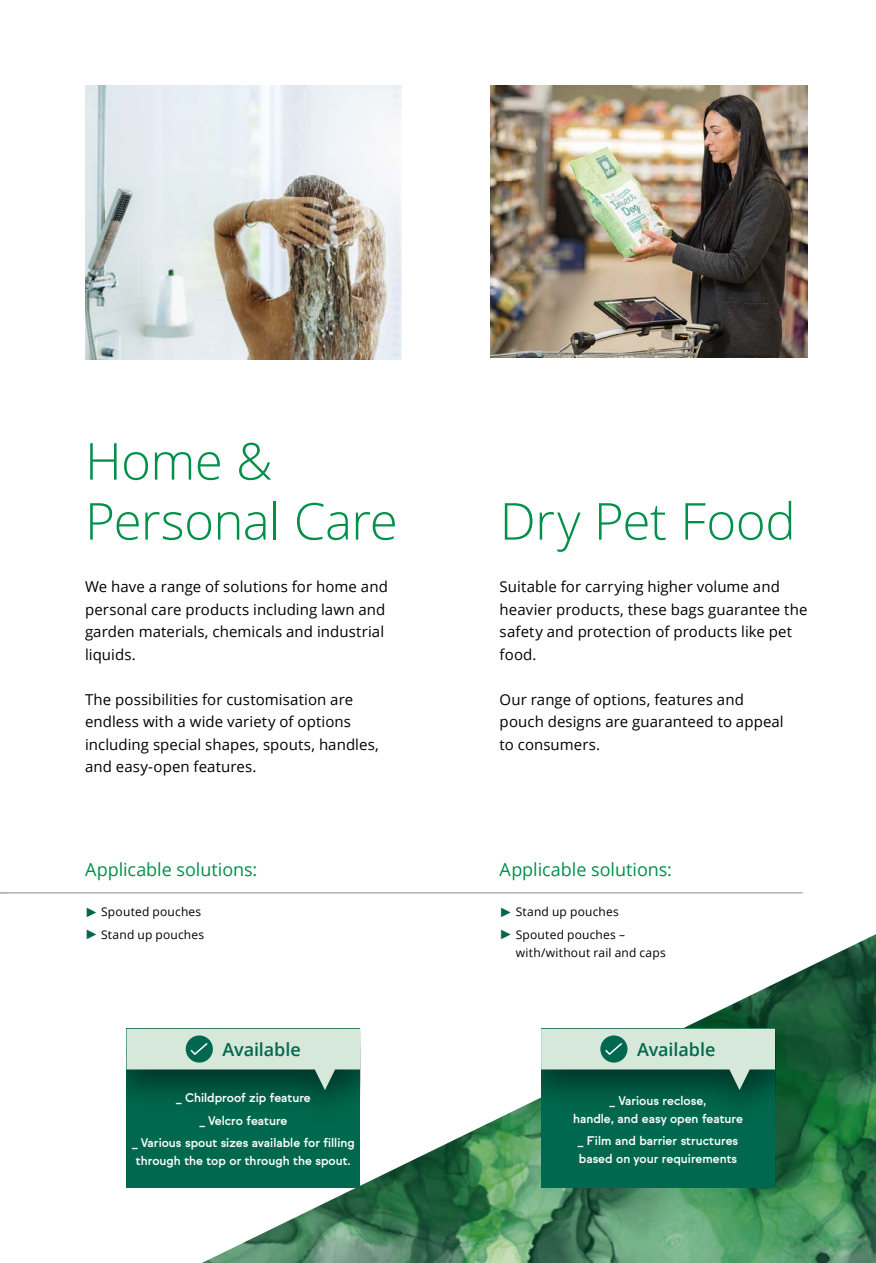
<style>
.page{position:relative;width:876px;height:1263px;background:#fff}
.page>*{position:absolute;margin:0;border:0;box-sizing:border-box;transform-origin:0 0}
.t1{font:300 51px/60px "Open Sans";letter-spacing:-.01em;color:#00904a}
.t2{font:18px "Open Sans";letter-spacing:-.005em;color:#00904a}
.t3{font:600 18px "Open Sans";letter-spacing:-.005em;color:#00684e}
.t4{font:15px/22.5px "Open Sans";letter-spacing:.005em;color:#000}
.t5{font:500 12px/18px "Sul Sans";color:#fff;text-align:center}
.t6{font:12px/18px "Open Sans";letter-spacing:.015em;color:#000}
.s1{color:#00684e}
</style>
<div class="page">
<img style="left:202px;top:934px;width:674px;height:329px">
<img style="left:490px;top:85px;width:317px;height:272px">
<hr style="left:0;top:892px;width:803px;height:1px;background:#b3b2b2">
<div style="left:541px;top:1029px;width:234px;height:159px;background:#00684e"></div>
<div style="left:541px;top:1029px;width:234px;height:99px;background:#000;opacity:.49"></div>
<svg style="left:541px;top:1029px;width:234px;height:61px;background:#88af9f"></svg>
<div style="left:126px;top:1029px;width:234px;height:159px;background:#00684e"></div>
<div style="left:126px;top:1029px;width:234px;height:99px;background:#000;opacity:.49"></div>
<svg style="left:126px;top:1029px;width:234px;height:61px;background:#87af9f"></svg>
<img style="left:85px;top:85px;width:317px;height:275px">
<h1 class="t1" style="left:85px;top:430px;width:314px">Home &amp;<br>Personal Care</h1>
<p class="t4" style="left:85px;top:575px;width:304px">We have a range of solutions for home and personal care products including lawn and garden materials, chemicals and industrial liquids.</p>
<p class="t4" style="left:85px;top:688px;width:295px">The possibilities for customisation are endless with a wide variety of options including special shapes, spouts, handles, and easy-open features.</p>
<p class="t2" style="left:85px;top:857px;width:174px">Applicable solutions:</p>
<p class="t6" style="left:85px;top:903px;width:118px"><span class="s1">✓</span> Spouted pouches</p>
<p class="t6" style="left:85px;top:925px;width:121px"><span class="s1">✓</span> Stand up pouches</p>
<p class="t3" style="left:222px;top:1037px;width:80px">Available</p>
<p class="t5" style="left:132px;top:1087px;width:224px;line-height:22.2px">_ Childproof zip feature<br>_ Velcro feature<br>_ Various spout sizes available for filling</p>
<p class="t5" style="left:136px;top:1152px;width:216px">through the top or through the spout.</p>
<h1 class="t1" style="left:500px;top:490px;width:298px">Dry Pet Food</h1>
<p class="t4" style="left:500px;top:575px;width:309px">Suitable for carrying higher volume and heavier products, these bags guarantee the safety and protection of products like pet food.</p>
<p class="t4" style="left:500px;top:688px;width:286px">Our range of options, features and pouch designs are guaranteed to appeal to consumers.</p>
<p class="t2" style="left:500px;top:857px;width:174px">Applicable solutions:</p>
<p class="t6" style="left:500px;top:903px;width:121px"><span class="s1">✓</span> Stand up pouches</p>
<p class="t6" style="left:516px;top:925px;width:151px;text-indent:-16px"><span class="s1">✓</span> Spouted pouches – with/without rail and caps</p>
<p class="t3" style="left:637px;top:1037px;width:80px">Available</p>
<p class="t5" style="left:573px;top:1091px;width:172px">_ Various reclose,<br>handle, and easy open feature</p>
<p class="t5" style="left:578px;top:1131px;width:162px;text-align:left">_ Film and barrier structures based on your requirements</p>
</div>
